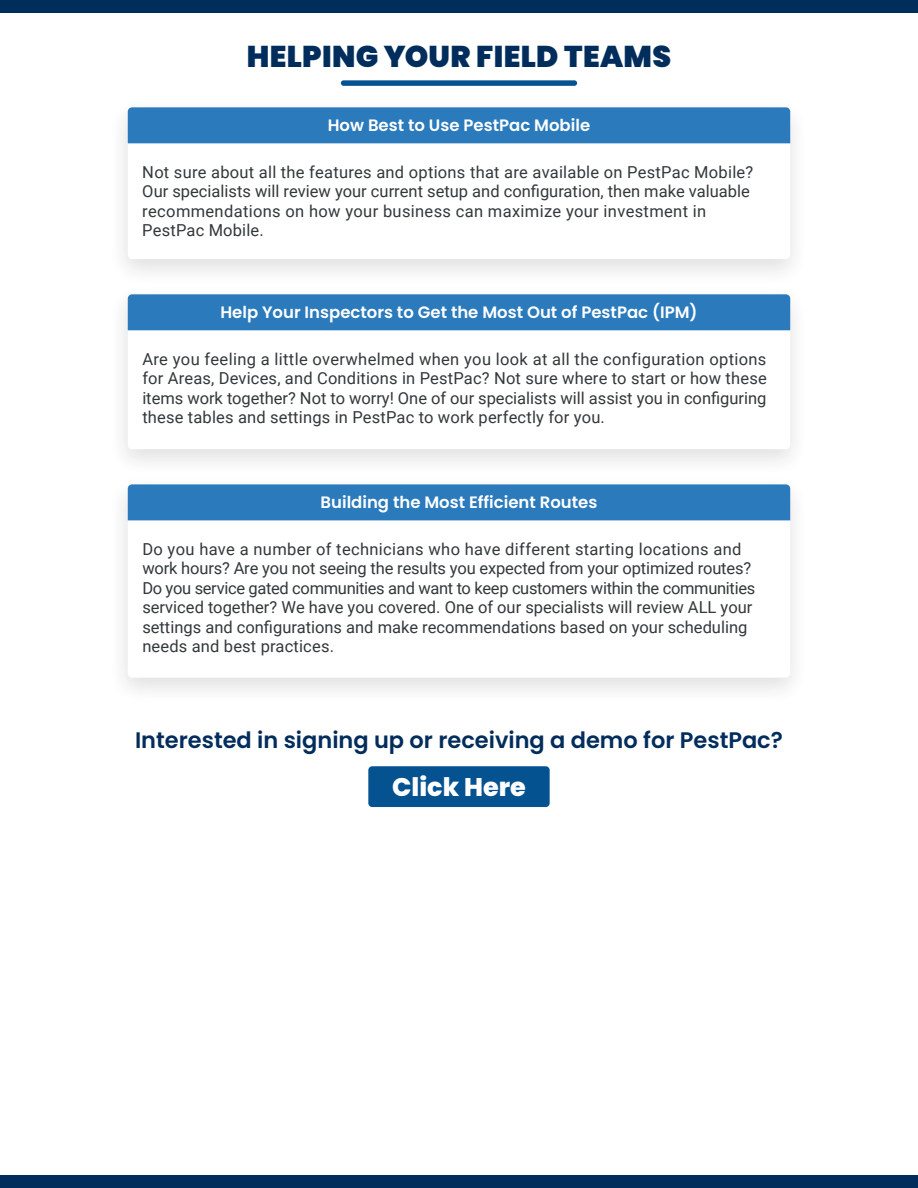
<style>
.page{position:relative;width:918px;height:1188px;background:#fff}
.page>*{position:absolute;margin:0;border:0;box-sizing:border-box;transform-origin:0 0}
.t1{font:900 30px "Poppins";letter-spacing:.01em;color:#002d5c}
.t2{font:800 25.5px "Poppins";color:#fff}
.t3{font:600 22.5px "Poppins";color:#002d5c}
.t4{font:16.5px/19.5px "Roboto";color:#33383a}
.t5{font:600 16.5px "Poppins";color:#fff}
</style>
<div class="page">
<div style="left:0;top:1175px;width:918px;height:13px;background:#002d5c"></div>
<div style="left:0;top:0;width:918px;height:13px;background:#002d5c"></div>
<div style="left:341px;top:80px;width:236px;height:6px;background:#055291;border-radius:3px"></div>
<div style="left:107px;top:95px;width:703px;height:193px;background:#231f20;opacity:.2"></div>
<div style="left:128px;top:107px;width:662px;height:152px;background:#fff;border-radius:4px"></div>
<div style="left:128px;top:107px;width:662px;height:36px;background:#2a7abc"></div>
<div style="left:107px;top:282px;width:703px;height:196px;background:#231f20;opacity:.2"></div>
<div style="left:128px;top:294px;width:662px;height:155px;background:#fff;border-radius:4px"></div>
<div style="left:128px;top:294px;width:662px;height:36px;background:#2a7abc"></div>
<div style="left:107px;top:473px;width:703px;height:233px;background:#231f20;opacity:.2"></div>
<div style="left:128px;top:484px;width:662px;height:194px;background:#fff;border-radius:4px"></div>
<div style="left:128px;top:484px;width:662px;height:36px;background:#2a7abc"></div>
<div style="left:368px;top:766px;width:182px;height:41px;background:#055291;border-radius:4px"></div>
<p class="t1" style="left:247px;top:40px;width:426px">HELPING YOUR FIELD TEAMS</p>
<p class="t5" style="left:328px;top:116px;width:264px">How Best to Use PestPac Mobile</p>
<p class="t4" style="left:142px;top:162px;width:613px">Not sure about all the features and options that are available on PestPac Mobile?<br>Our specialists will review your current setup and configuration, then make valuable recommendations on how your business can maximize your investment in PestPac Mobile.</p>
<p class="t5" style="left:220px;top:303px;width:479px">Help Your Inspectors to Get the Most Out of PestPac (IPM)</p>
<p class="t4" style="left:142px;top:349px;width:626px;text-align:justify">Are you feeling a little overwhelmed when you look at all the configuration options for Areas, Devices, and Conditions in PestPac? Not sure where to start or how these items work together? Not to worry! One of our specialists will assist you in configuring these tables and settings in PestPac to work perfectly for you.</p>
<p class="t5" style="left:321px;top:493px;width:278px">Building the Most Efficient Routes</p>
<p class="t4" style="left:142px;top:539px;width:614px">Do you have a number of technicians who have different starting locations and work hours? Are you not seeing the results you expected from your optimized routes?<br>Do you service gated communities and want to keep customers within the communities serviced together? We have you covered. One of our specialists will review ALL your settings and configurations and make recommendations based on your scheduling needs and best practices.</p>
<p class="t3" style="left:135px;top:727px;width:649px">Interested in signing up or receiving a demo for PestPac?</p>
<p class="t2" style="left:392px;top:772px;width:135px">Click Here</p>
</div>
